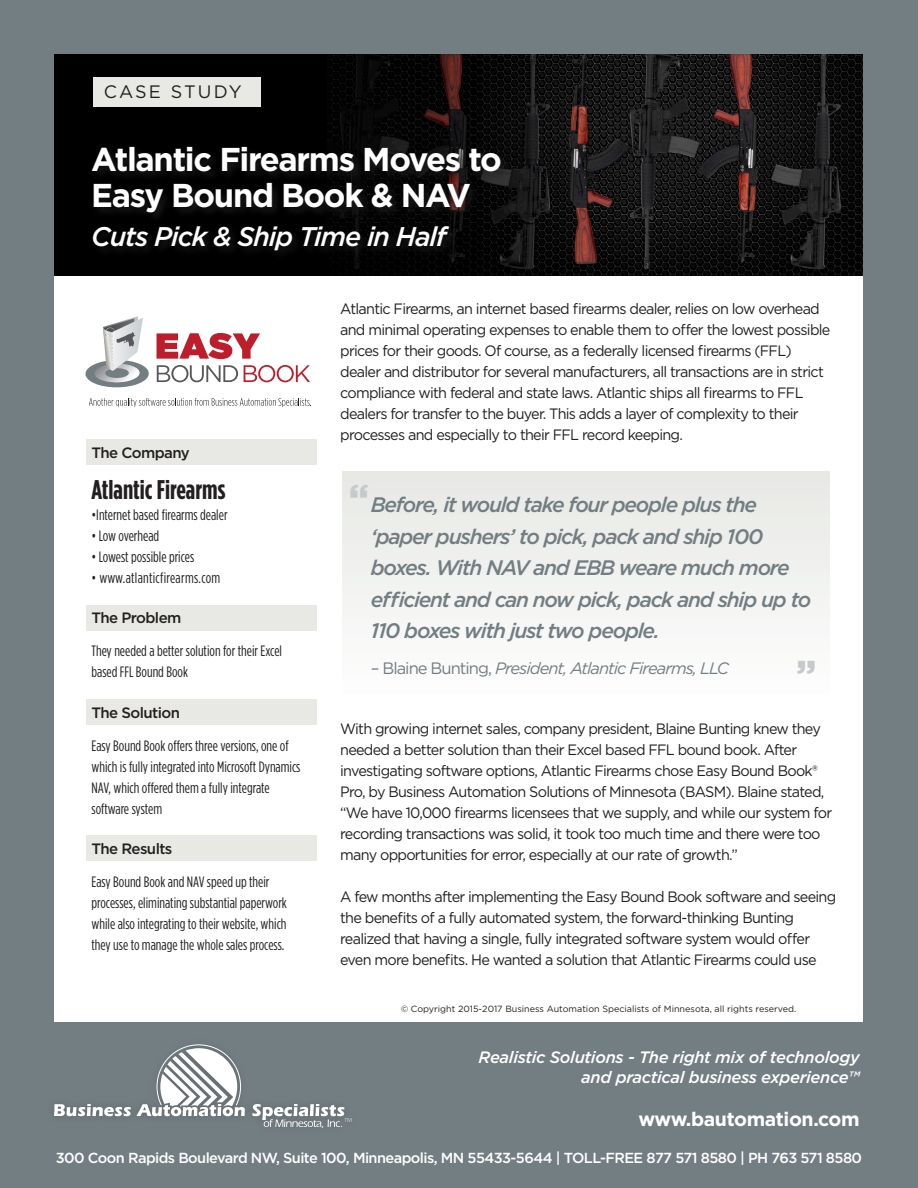
<style>
.page{position:relative;width:918px;height:1188px;background:#737e82}
.page>*{position:absolute;margin:0;border:0;box-sizing:border-box;transform-origin:0 0}
.t1{font:900 36px "Gotham";color:#c6caca}
.t2{font:700 33px "Gotham";letter-spacing:-.04em;color:#fff}
.t3{font:italic 500 27px "Gotham";letter-spacing:-.04em;color:#fff}
.t4{font:700 27px "Gotham Condensed";color:#231f20}
.t5{font:italic 500 21px/31.5px "Gotham";letter-spacing:-.06em;color:#737e82}
.t6{font:700 19.5px "Gotham";letter-spacing:-.02em;color:#fff}
.t7{font:18px "Gotham";letter-spacing:.12em;color:#231f20}
.t8{font:italic 500 16.5px "Gotham";letter-spacing:-.02em;color:#fff}
.t9{font:italic 16.5px "Gotham";letter-spacing:-.06em;color:#737e82}
.t10{font:15px/21px "Gotham";letter-spacing:-.05em;color:#231f20;scale:.96 1}
.t11{font:15px/21px "Gotham Condensed";color:#231f20}
.t12{font:500 15px "Gotham";letter-spacing:-.04em;color:#231f20}
.t13{font:15px "Gotham Condensed";letter-spacing:.02em;color:#231f20}
.t14{font:500 14.55px "Gotham";letter-spacing:-.04em;color:#fff}
.t15{font:9px "Gotham";color:#231f20}
.s1{font-style:normal}
</style>
<div class="page">
<div style="left:54px;top:54px;width:809px;height:968px;background:#fff"></div>
<div style="left:54px;top:54px;width:809px;height:221px;background:#000"></div>
<img style="left:330px;top:54px;width:533px;height:221px">
<svg style="left:54px;top:1044px;width:191px;height:72px"></svg>
<svg style="left:252px;top:1104px;width:99px;height:24px"></svg>
<svg style="left:85px;top:316px;width:225px;height:72px"></svg>
<svg style="left:89px;top:398px;width:222px;height:9px"></svg>
<div style="left:93px;top:78px;width:168px;height:29px;background:#e8e9e5"></div>
<div style="left:86px;top:440px;width:231px;height:25px;background:#e8e9e5"></div>
<div style="left:86px;top:605px;width:231px;height:25px;background:#e8e9e5"></div>
<div style="left:86px;top:700px;width:231px;height:25px;background:#e8e9e5"></div>
<div style="left:86px;top:836px;width:231px;height:25px;background:#e8e9e5"></div>
<div style="left:342px;top:472px;width:488px;height:222px;background:#f1f3f0"></div>
<div style="left:90px;top:145px;width:421px;height:117px;background:#231f20;opacity:.75"></div>
<p class="t7" style="left:104px;top:80px;width:140px">CASE STUDY</p>
<p class="t2" style="left:91px;top:138px;width:412px">Atlantic Firearms Moves to</p>
<p class="t2" style="left:91px;top:174px;width:381px">Easy Bound Book &amp; NAV</p>
<p class="t3" style="left:91px;top:219px;width:357px">Cuts Pick &amp; Ship Time in Half</p>
<p class="t12" style="left:92px;top:443px;width:100px">The Company</p>
<p class="t4" style="left:92px;top:474px;width:135px">Atlantic Firearms</p>
<p class="t11" style="left:92px;top:504px;width:138px">•Internet based firearms dealer</p>
<p class="t11" style="left:92px;top:525px;width:69px">• Low overhead</p>
<p class="t11" style="left:92px;top:546px;width:104px">• Lowest possible prices</p>
<p class="t13" style="left:92px;top:569px;width:130px">• www.atlanticfirearms.com</p>
<p class="t12" style="left:92px;top:608px;width:91px">The Problem</p>
<p class="t11" style="left:92px;top:640px;width:192px">They needed a better solution for their Excel</p>
<p class="t11" style="left:92px;top:661px;width:98px">based FFL Bound Book</p>
<p class="t12" style="left:92px;top:703px;width:90px">The Solution</p>
<p class="t11" style="left:92px;top:735px;width:211px">Easy Bound Book offers three versions, one of which is fully integrated into Microsoft Dynamics<br>NAV, which offered them a fully integrate</p>
<p class="t11" style="left:92px;top:798px;width:72px">software system</p>
<p class="t12" style="left:92px;top:839px;width:82px">The Results</p>
<p class="t11" style="left:92px;top:871px;width:197px">Easy Bound Book and NAV speed up their processes, eliminating substantial paperwork</p>
<p class="t11" style="left:92px;top:913px;width:197px">while also integrating to their website, which they use to manage the whole sales process.</p>
<p class="t10" style="left:340px;top:298px;width:512px">Atlantic Firearms, an internet based firearms dealer, relies on low overhead and minimal operating expenses to enable them to offer the lowest possible prices for their goods. Of course, as a federally licensed firearms (FFL) dealer and distributor for several manufacturers, all transactions are in strict compliance with federal and state laws. Atlantic ships all firearms to FFL dealers for transfer to the buyer. This adds a layer of complexity to their processes and especially to their FFL record keeping.</p>
<p class="t1" style="left:349px;top:473px;width:21px">“</p>
<p class="t5" style="left:371px;top:489px;width:442px">Before, it would take four people plus the ‘paper pushers’ to pick, pack and ship 100 boxes. With NAV and EBB weare much more efficient and can now pick, pack and ship up to 110 boxes with just two people.</p>
<p class="t9" style="left:371px;top:658px;width:360px"><span class="s1">– Blaine Bunting,</span> President, Atlantic Firearms, LLC</p>
<p class="t1" style="left:796px;top:648px;width:21px">”</p>
<p class="t10" style="left:340px;top:718px;width:514px">With growing internet sales, company president, Blaine Bunting knew they needed a better solution than their Excel based FFL bound book. After investigating software options, Atlantic Firearms chose Easy Bound Book® Pro, by Business Automation Solutions of Minnesota (BASM). Blaine stated, “We have 10,000 firearms licensees that we supply, and while our system for recording transactions was solid, it took too much time and there were too many opportunities for error, especially at our rate of growth.”</p>
<p class="t10" style="left:340px;top:886px;width:518px">A few months after implementing the Easy Bound Book software and seeing the benefits of a fully automated system, the forward-thinking Bunting realized that having a single, fully integrated software system would offer even more benefits. He wanted a solution that Atlantic Firearms could use</p>
<p class="t15" style="left:401px;top:1003px;width:397px">© Copyright 2015-2017 Business Automation Specialists of Minnesota, all rights reserved.</p>
<p class="t8" style="left:478px;top:1047px;width:383px">Realistic Solutions - The right mix of technology</p>
<p class="t8" style="left:581px;top:1066px;width:280px">and practical business experience™</p>
<p class="t6" style="left:638px;top:1106px;width:223px">www.bautomation.com</p>
<p class="t14" style="left:56px;top:1148px;width:808px">300 Coon Rapids Boulevard NW, Suite 100, Minneapolis, MN 55433-5644 | TOLL-FREE 877 571 8580 | PH 763 571 8580</p>
</div>
